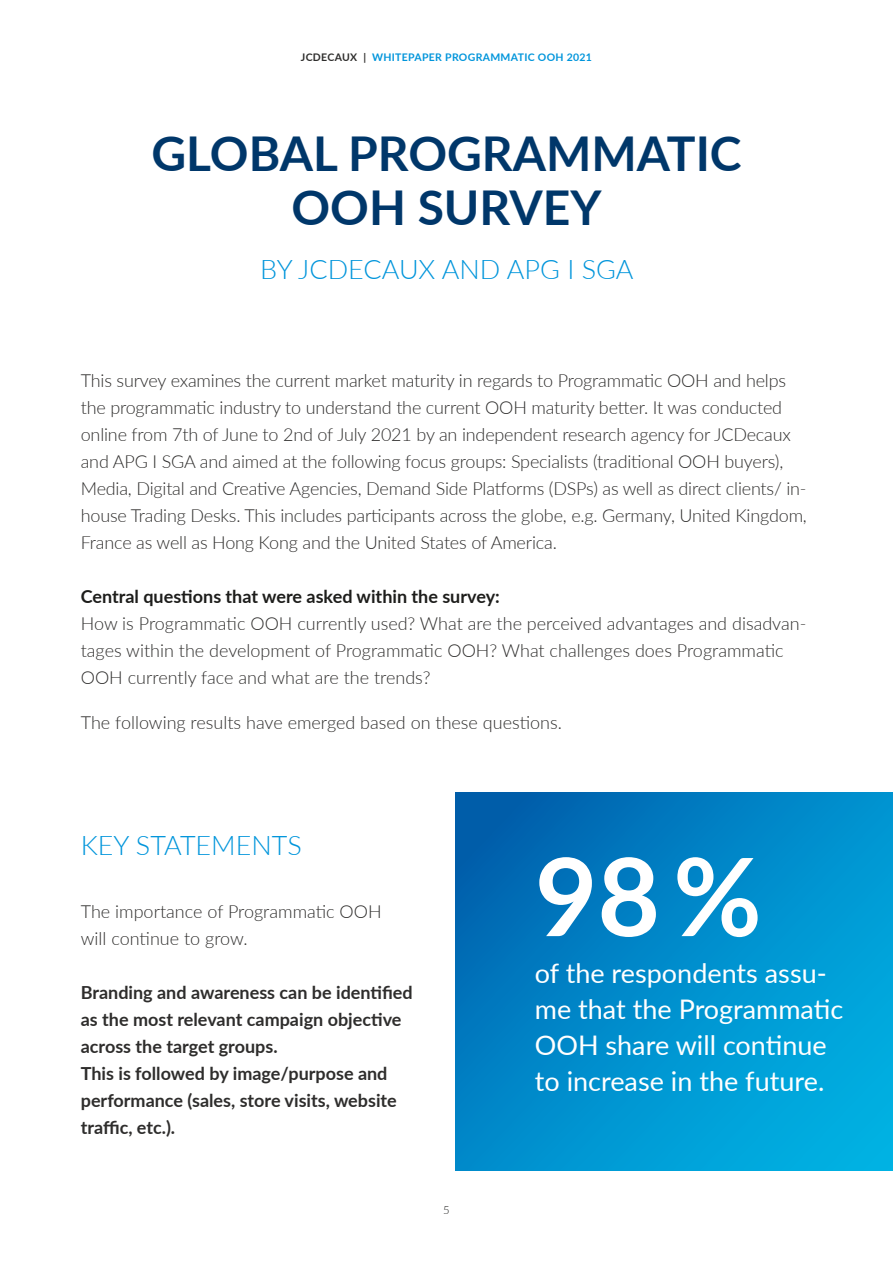
<style>
.page{position:relative;width:893px;height:1263px;background:#fff}
.page>*{position:absolute;margin:0;border:0;box-sizing:border-box;transform-origin:0 0}
.Headline_02{font:700 108px "Lato";color:#fff}
.Headline_01{font:700 48px "Lato";color:#00376a}
.Headline_02-2{font:27px/36px "Lato";color:#fff}
.Copy{font:300 27px "Lato";color:#0095db}
.Copy-2{font:300 18px/27px "Lato";letter-spacing:-.01em;color:#2e2d2c}
.Copy-3{font:700 18px/27px "Lato";color:#2e2d2c}
.Copy-4{font:700 18px "Lato";color:#1d1d1b}
.t1{font:300 11.25px "Lato";color:#1d1d1b}
.t2{font:700 10.5px "Lato";letter-spacing:.03em;color:#0095db}
.s1{color:#2e2d2c}
</style>
<div class="page">
<svg style="left:455px;top:792px;width:438px;height:378px;background:#008ccb"></svg>
<p class="t2" style="left:301px;top:50px;width:293px"><span class="s1">JCDECAUX |</span> WHITEPAPER PROGRAMMATIC OOH 2021</p>
<p class="Headline_01" style="left:151px;top:118px;width:592px">GLOBAL PROGRAMMATIC</p>
<p class="Headline_01" style="left:291px;top:172px;width:311px">OOH SURVEY</p>
<p class="Copy" style="left:260px;top:251px;width:375px">BY JCDECAUX AND APG I SGA</p>
<p class="Copy-2" style="left:81px;top:366px;width:728px">This survey examines the current market maturity in regards to Programmatic OOH and helps the programmatic industry to understand the current OOH maturity better. It was conducted online from 7th of June to 2nd of July 2021 by an independent research agency for JCDecaux and APG I SGA and aimed at the following focus groups: Specialists (traditional OOH buyers), Media, Digital and Creative Agencies, Demand Side Platforms (DSPs) as well as direct clients/ in&shy;house Trading Desks. This includes participants across the globe, e.g. Germany, United Kingdom, France as well as Hong Kong and the United States of America.</p>
<p class="Copy-4" style="left:81px;top:583px;width:421px">Central questions that were asked within the survey:</p>
<p class="Copy-2" style="left:81px;top:609px;width:727px">How is Programmatic OOH currently used? What are the perceived advantages and disadvan&shy;tages within the development of Programmatic OOH? What challenges does Programmatic<br>OOH currently face and what are the trends?</p>
<p class="Copy-2" style="left:81px;top:708px;width:483px">The following results have emerged based on these questions.</p>
<p class="Copy" style="left:81px;top:827px;width:223px">KEY STATEMENTS</p>
<p class="Copy-2" style="left:81px;top:897px;width:302px">The importance of Programmatic OOH</p>
<p class="Copy-2" style="left:81px;top:924px;width:168px">will continue to grow.</p>
<p class="Copy-3" style="left:81px;top:978px;width:333px">Branding and awareness can be identified</p>
<p class="Copy-3" style="left:81px;top:1005px;width:322px">as the most relevant campaign objective across the target groups.</p>
<p class="Copy-3" style="left:81px;top:1059px;width:318px">This is followed by image/purpose and performance (sales, store visits, website traffic, etc.).</p>
<p class="t1" style="left:443px;top:1202px;width:8px">5</p>
<p class="Headline_02" style="left:535px;top:817px;width:228px">98%</p>
<p class="Headline_02-2" style="left:535px;top:954px;width:310px">of the respondents assu&shy;me that the Programmatic<br>OOH share will continue</p>
<p class="Headline_02-2" style="left:535px;top:1062px;width:291px">to increase in the future.</p>
</div>
